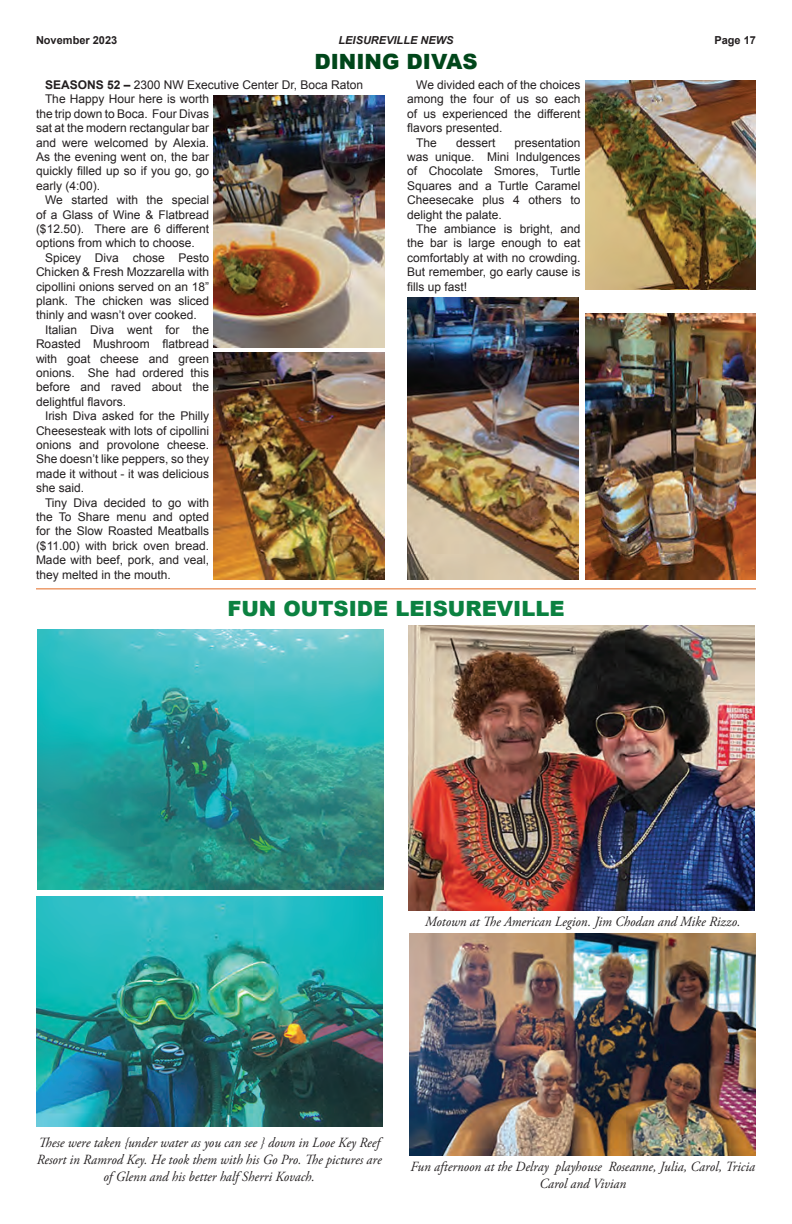
<style>
.page{position:relative;width:792px;height:1224px;background:#fff}
.page>*{position:absolute;margin:0;border:0;box-sizing:border-box;transform-origin:0 0}
.t1{font:900 21px "Arial";color:#0b8140}
.t2{font:900 21px "Arial";color:#00461a}
.t3{font:italic 14px/16.8px "Adobe Garamond Pro";color:#231f20;text-align:center;scale:.95 1}
.t4{font:12px/14.4px "Arial";color:#231f20;text-align:justify}
.t5{font:700 11px "Arial";color:#231f20}
.t6{font:italic 700 11px "Arial";color:#231f20}
.s1{font-weight:700}
</style>
<div class="page">
<hr style="left:36px;top:588px;width:720px;height:1px;background:#e46a21">
<img style="left:585px;top:80px;width:171px;height:209px">
<img style="left:214px;top:95px;width:171px;height:252px">
<img style="left:585px;top:314px;width:171px;height:266px">
<img style="left:214px;top:352px;width:171px;height:228px">
<img style="left:407px;top:298px;width:171px;height:282px">
<img style="left:36px;top:896px;width:346px;height:231px">
<img style="left:37px;top:630px;width:347px;height:260px">
<img style="left:408px;top:625px;width:347px;height:285px">
<img style="left:410px;top:933px;width:346px;height:222px">
<p class="t5" style="left:36px;top:33px;width:83px">November 2023</p>
<p class="t6" style="left:339px;top:33px;width:116px">LEISUREVILLE NEWS</p>
<p class="t5" style="left:714px;top:33px;width:43px">Page 17</p>
<p class="t4" style="left:45px;top:78px;width:320px"><span class="s1">SEASONS 52 –</span> 2300 NW Executive Center Dr, Boca Raton</p>
<p class="t4" style="left:45px;top:92px;width:166px">The Happy Hour here is worth</p>
<p class="t4" style="left:36px;top:107px;width:175px">the trip down to Boca. Four Divas</p>
<p class="t4" style="left:36px;top:121px;width:175px">sat at the modern rectangular bar</p>
<p class="t4" style="left:36px;top:135px;width:175px">and were welcomed by Alexia.</p>
<p class="t4" style="left:36px;top:150px;width:175px">As the evening went on, the bar</p>
<p class="t4" style="left:36px;top:164px;width:175px">quickly filled up so if you go, go</p>
<p class="t4" style="left:36px;top:179px;width:66px">early (4:00).</p>
<p class="t4" style="left:45px;top:193px;width:166px">We started with the special</p>
<p class="t4" style="left:36px;top:207px;width:175px">of a Glass of Wine &amp; Flatbread</p>
<p class="t4" style="left:36px;top:222px;width:175px">($12.50). There are 6 different</p>
<p class="t4" style="left:36px;top:236px;width:160px">options from which to choose.</p>
<p class="t4" style="left:45px;top:251px;width:166px">Spicey Diva chose Pesto</p>
<p class="t4" style="left:36px;top:265px;width:175px">Chicken &amp; Fresh Mozzarella with</p>
<p class="t4" style="left:36px;top:279px;width:175px">cipollini onions served on an 18”</p>
<p class="t4" style="left:36px;top:294px;width:175px">plank. The chicken was sliced</p>
<p class="t4" style="left:36px;top:308px;width:162px">thinly and wasn’t over cooked.</p>
<p class="t4" style="left:45px;top:323px;width:166px">Italian Diva went for the</p>
<p class="t4" style="left:36px;top:337px;width:175px">Roasted Mushroom flatbread</p>
<p class="t4" style="left:36px;top:351px;width:175px">with goat cheese and green</p>
<p class="t4" style="left:36px;top:366px;width:175px">onions. She had ordered this</p>
<p class="t4" style="left:36px;top:380px;width:175px">before and raved about the</p>
<p class="t4" style="left:36px;top:395px;width:92px">delightful flavors.</p>
<p class="t4" style="left:45px;top:409px;width:166px">Irish Diva asked for the Philly</p>
<p class="t4" style="left:36px;top:423px;width:175px">Cheesesteak with lots of cipollini</p>
<p class="t4" style="left:36px;top:438px;width:175px">onions and provolone cheese.</p>
<p class="t4" style="left:36px;top:452px;width:175px">She doesn’t like peppers, so they</p>
<p class="t4" style="left:36px;top:467px;width:175px">made it without - it was delicious</p>
<p class="t4" style="left:36px;top:481px;width:50px">she said.</p>
<p class="t4" style="left:45px;top:495px;width:166px">Tiny Diva decided to go with</p>
<p class="t4" style="left:36px;top:510px;width:175px">the To Share menu and opted</p>
<p class="t4" style="left:36px;top:524px;width:175px">for the Slow Roasted Meatballs</p>
<p class="t4" style="left:36px;top:539px;width:175px">($11.00) with brick oven bread.</p>
<p class="t4" style="left:36px;top:553px;width:175px">Made with beef, pork, and veal,</p>
<p class="t4" style="left:36px;top:567px;width:136px">they melted in the mouth.</p>
<h1 class="t2" style="left:314px;top:46px;width:165px">DINING DIVAS</h1>
<p class="t4" style="left:416px;top:78px;width:166px">We divided each of the choices</p>
<p class="t4" style="left:407px;top:92px;width:175px">among the four of us so each</p>
<p class="t4" style="left:407px;top:107px;width:175px">of us experienced the different</p>
<p class="t4" style="left:407px;top:121px;width:97px">flavors presented.</p>
<p class="t4" style="left:416px;top:135px;width:22px">The</p>
<p class="t4" style="left:456px;top:135px;width:41px">dessert</p>
<p class="t4" style="left:407px;top:135px;width:175px;text-indent:107px">presentation was unique. Mini Indulgences of Chocolate Smores, Turtle Squares and a Turtle Caramel Cheesecake plus 4 others to delight the palate.</p>
<p class="t4" style="left:407px;top:222px;width:175px;text-indent:9px">The ambiance is bright, and the bar is large enough to eat comfortably at with no crowding.<br>But remember, go early cause is fills up fast!</p>
<h1 class="t1" style="left:227px;top:593px;width:339px">FUN OUTSIDE LEISUREVILLE</h1>
<p class="t3" style="left:425px;top:914px;width:333px">Motown at The American Legion. Jim Chodan and Mike Rizzo.</p>
<p class="t3" style="left:37px;top:1135px;width:365px">These were taken {under water as you can see } down in Looe Key Reef<br>Resort in Ramrod Key. He took them with his Go Pro. The pictures are of Glenn and his better half Sherri Kovach.</p>
<p class="t3" style="left:411px;top:1159px;width:364px">Fun afternoon at the Delray playhouse Roseanne, Julia, Carol, Tricia<br>Carol and Vivian</p>
</div>
